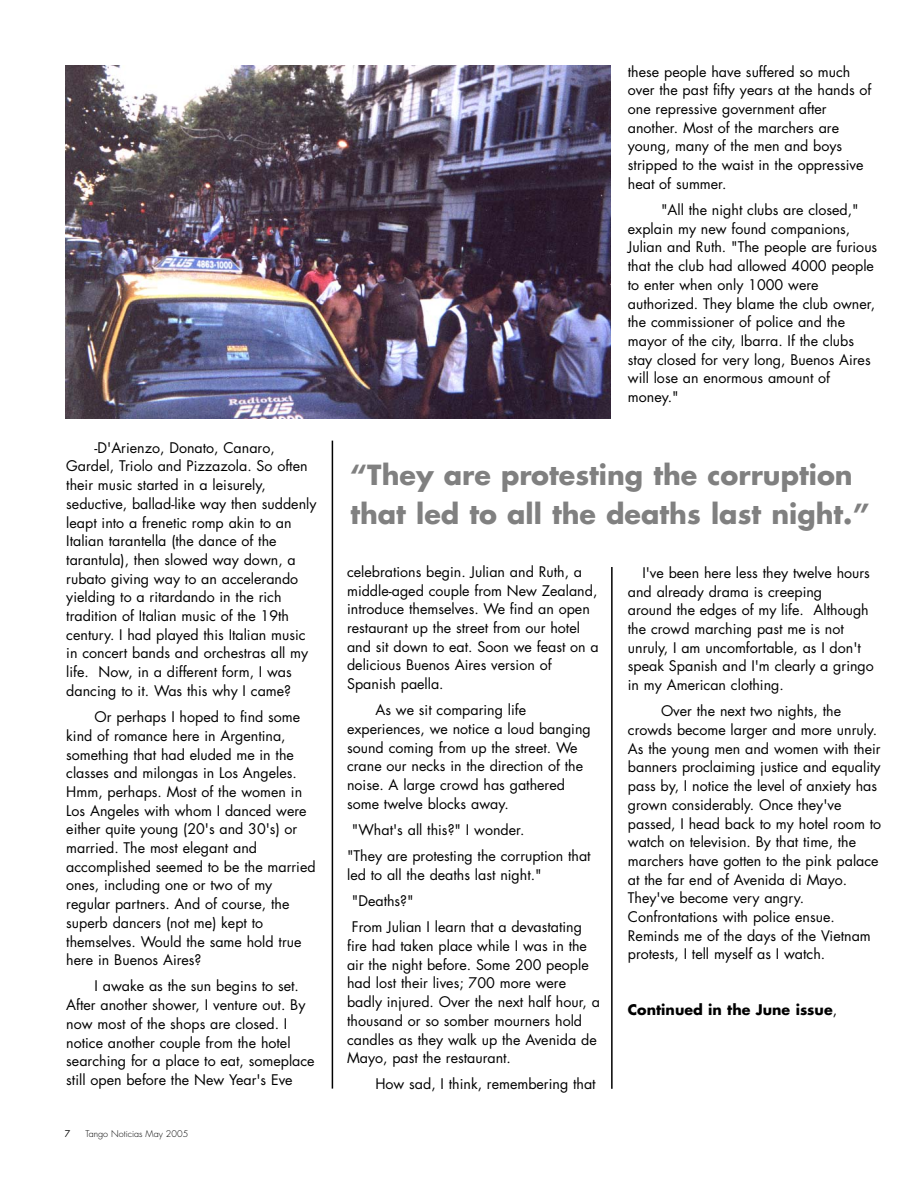
<style>
.page{position:relative;width:918px;height:1188px;background:#fff}
.page>*{position:absolute;margin:0;border:0;box-sizing:border-box;transform-origin:0 0}
.t1{font:700 27px/39px "Futura";color:#808080}
.t2{font:14.25px/18.8px "Futura";color:#000}
.t3{font:700 14.25px "Futura";color:#000}
.t4{font:300 9px "Futura";color:#000}
.t5{font:9px "Futura";color:#000}
.s1{font-weight:400}
</style>
<div class="page">
<img style="left:65px;top:65px;width:545px;height:353px">
<hr style="left:332px;top:441px;width:1px;height:648px;background:#000">
<hr style="left:611px;top:567px;width:2px;height:522px;background:#000">
<p class="t2" style="left:66px;top:439px;width:252px;text-indent:28px">-D'Arienzo, Donato, Canaro, Gardel, Triolo and Pizzazola. So often their music started in a leisurely, seductive, ballad-like way then suddenly leapt into a frenetic romp akin to an Italian tarantella (the dance of the tarantula), then slowed way down, a rubato giving way to an accelerando yielding to a ritardando in the rich tradition of Italian music of the 19th century. I had played this Italian music in concert bands and orchestras all my life. Now, in a different form, I was dancing to it. Was this why I came?</p>
<p class="t2" style="left:66px;top:709px;width:251px;text-indent:28px">Or perhaps I hoped to find some kind of romance here in Argentina, something that had eluded me in the classes and milongas in Los Angeles.<br>Hmm, perhaps. Most of the women in<br>Los Angeles with whom I danced were either quite young (20's and 30's) or married. The most elegant and accomplished seemed to be the married ones, including one or two of my regular partners. And of course, the superb dancers (not me) kept to themselves. Would the same hold true here in Buenos Aires?</p>
<p class="t2" style="left:66px;top:978px;width:250px;text-indent:28px">I awake as the sun begins to set.<br>After another shower, I venture out. By now most of the shops are closed. I notice another couple from the hotel searching for a place to eat, someplace still open before the New Year's Eve</p>
<p class="t5" style="left:65px;top:1129px;width:7px">7</p>
<p class="t4" style="left:86px;top:1129px;width:104px">Tango Noticias May 2005</p>
<p class="t2" style="left:628px;top:63px;width:245px">these people have suffered so much over the past fifty years at the hands of one repressive government after another. Most of the marchers are young, many of the men and boys stripped to the waist in the oppressive heat of summer.</p>
<p class="t2" style="left:628px;top:202px;width:251px;text-indent:33px">"All the night clubs are closed," explain my new found companions,<br>Julian and Ruth. "The people are furious that the club had allowed 4000 people to enter when only 1000 were authorized. They blame the club owner, the commissioner of police and the mayor of the city, Ibarra. If the clubs stay closed for very long, Buenos Aires will lose an enormous amount of money."</p>
<h1 class="t1" style="left:350px;top:458px;width:521px">“They are protesting the corruption that led to all the deaths last night.”</h1>
<p class="t2" style="left:347px;top:564px;width:253px">celebrations begin. Julian and Ruth, a middle-aged couple from New Zealand, introduce themselves. We find an open restaurant up the street from our hotel and sit down to eat. Soon we feast on a delicious Buenos Aires version of Spanish paella.</p>
<p class="t2" style="left:347px;top:702px;width:245px;text-indent:28px">As we sit comparing life experiences, we notice a loud banging sound coming from up the street. We crane our necks in the direction of the noise. A large crowd has gathered some twelve blocks away.</p>
<p class="t2" style="left:347px;top:818px;width:245px;line-height:26.2px;text-indent:5px">"What's all this?" I wonder.<br>"They are protesting the corruption that</p>
<p class="t2" style="left:352px;top:863px;width:232px;line-height:26.2px;text-indent:-5px">led to all the deaths last night." "Deaths?"<br>From Julian I learn that a devastating</p>
<p class="t2" style="left:347px;top:938px;width:254px">fire had taken place while I was in the air the night before. Some 200 people had lost their lives; 700 more were badly injured. Over the next half hour, a thousand or so somber mourners hold candles as they walk up the Avenida de Mayo, past the restaurant.</p>
<p class="t2" style="left:375px;top:1076px;width:222px">How sad, I think, remembering that</p>
<p class="t2" style="left:628px;top:565px;width:247px;text-indent:14px">I've been here less they twelve hours and already drama is creeping<br>around the edges of my life. Although the crowd marching past me is not unruly, I am uncomfortable, as I don't speak Spanish and I'm clearly a gringo in my American clothing.</p>
<p class="t2" style="left:628px;top:703px;width:255px;text-indent:33px">Over the next two nights, the crowds become larger and more unruly.<br>As the young men and women with their banners proclaiming justice and equality pass by, I notice the level of anxiety has grown considerably. Once they've passed, I head back to my hotel room to watch on television. By that time, the marchers have gotten to the pink palace at the far end of Avenida di Mayo.<br>They've become very angry.<br>Confrontations with police ensue.<br>Reminds me of the days of the Vietnam protests, I tell myself as I watch.</p>
<p class="t3" style="left:628px;top:1003px;width:211px">Continued in the June issue<span class="s1">,</span></p>
</div>
